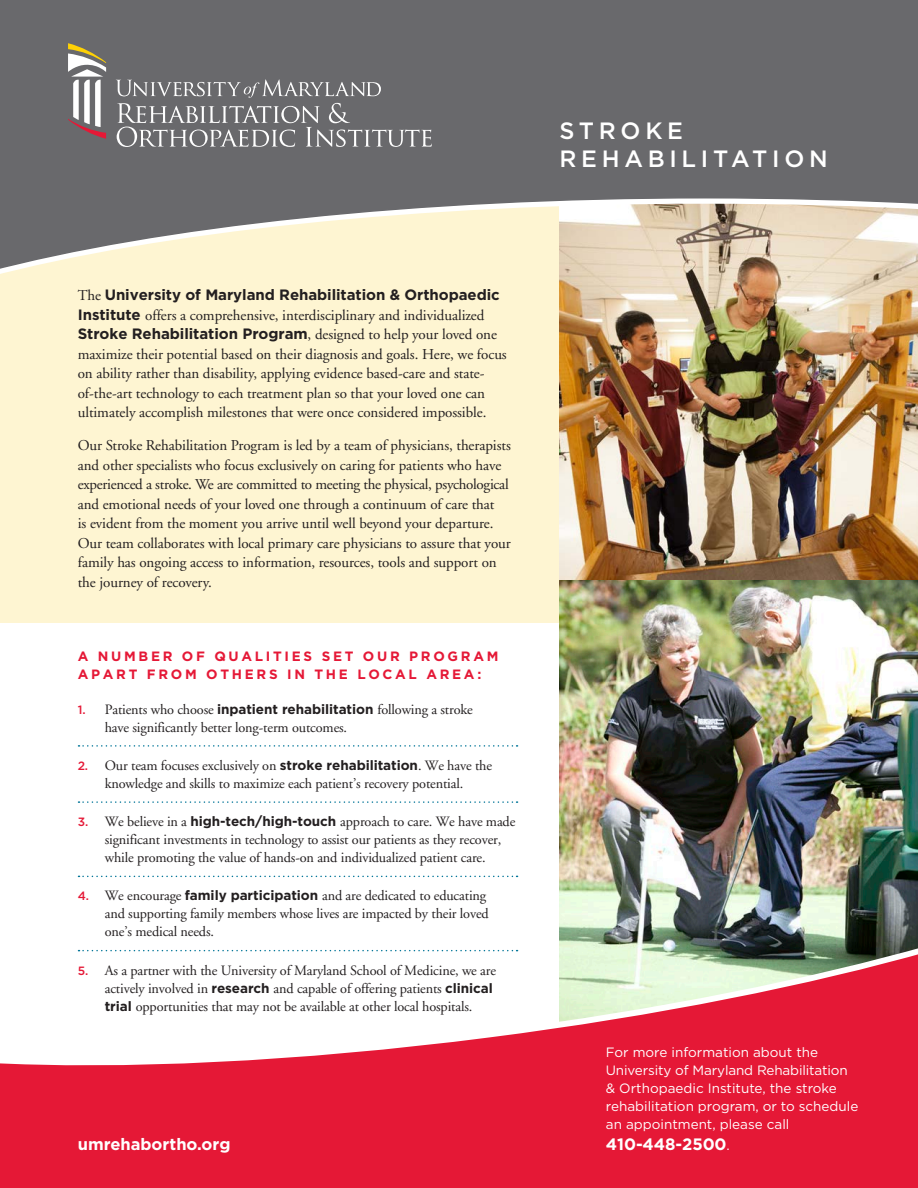
<style>
.page{position:relative;width:918px;height:1188px;background:#fff}
.page>*{position:absolute;margin:0;border:0;box-sizing:border-box;transform-origin:0 0}
.t1{font:500 23.55px/28.3px "Gotham";letter-spacing:.2em;color:#fff}
.t2{font:700 16.5px "Gotham";color:#fff}
.t3{font:15px/19.5px "Adobe Garamond";letter-spacing:-.005em;color:#231f20}
.t4{font:700 15px "Gotham";letter-spacing:-.005em;color:#231f20}
.t5{font:14.25px/18px "Adobe Garamond";letter-spacing:-.01em;color:#231f20}
.t6{font:13.5px/18px "Gotham";color:#fff}
.t7{font:700 13.5px/18px "Gotham";letter-spacing:.2em;color:#e51836}
.s1{font-family:"Adobe Garamond";font-weight:400}
.s2{font-family:"Gotham";font-weight:700}
.s3{font-family:"Gotham";font-weight:500;font-size:12px;color:#e51836}
.s4{font-family:"Gotham";font-weight:700;font-size:13.5px}
.s5{font-weight:400;font-size:13.5px}
</style>
<div class="page">
<div style="left:0;top:0;width:580px;height:622px;background:#fef5d2"></div>
<img style="left:559px;top:277px;width:359px;height:303px">
<img style="left:559px;top:580px;width:359px;height:365px">
<svg style="left:0;top:0;width:918px;height:273px"></svg>
<svg style="left:68px;top:43px;width:38px;height:96px"></svg>
<svg style="left:116px;top:79px;width:316px;height:68px"></svg>
<svg style="left:79px;top:745px;width:439px;height:2px"></svg>
<svg style="left:79px;top:801px;width:439px;height:2px"></svg>
<svg style="left:79px;top:876px;width:439px;height:1px"></svg>
<svg style="left:77px;top:945px;width:841px;height:6px"></svg>
<svg style="left:0;top:951px;width:918px;height:237px;fill:#e51836"></svg>
<h1 class="t1" style="left:559px;top:116px;width:270px">STROKE<br>REHABILITATION</h1>
<p class="t4" style="left:78px;top:285px;width:424px"><span class="s1">The</span> University of Maryland Rehabilitation &amp; Orthopaedic</p>
<p class="t3" style="left:78px;top:306px;width:408px"><span class="s2">Institute</span> offers a comprehensive, interdisciplinary and individualized</p>
<p class="t4" style="left:78px;top:324px;width:421px">Stroke Rehabilitation Program<span class="s1">, designed to help your loved one</span></p>
<p class="t3" style="left:78px;top:345px;width:431px">maximize their potential based on their diagnosis and goals. Here, we focus on ability rather than disability, applying evidence based-care and state&shy;of-the-art technology to each treatment plan so that your loved one can ultimately accomplish milestones that were once considered impossible.</p>
<p class="t3" style="left:78px;top:436px;width:435px">Our Stroke Rehabilitation Program is led by a team of physicians, therapists and other specialists who focus exclusively on caring for patients who have experienced a stroke. We are committed to meeting the physical, psychological and emotional needs of your loved one through a continuum of care that<br>is evident from the moment you arrive until well beyond your departure.<br>Our team collaborates with local primary care physicians to assure that your family has ongoing access to information, resources, tools and support on the journey of recovery.</p>
<p class="t7" style="left:78px;top:647px;width:422px">A NUMBER OF QUALITIES SET OUR PROGRAM<br>APART FROM OTHERS IN THE LOCAL AREA:</p>
<p class="t5" style="left:105px;top:700px;width:370px;text-indent:-27px"><span class="s3">1.</span> Patients who choose <span class="s4">inpatient rehabilitation</span> following a stroke have significantly better long-term outcomes.</p>
<p class="t5" style="left:78px;top:757px;width:416px;text-align:center"><span class="s3">2.</span> Our team focuses exclusively on <span class="s4">stroke rehabilitation</span>. We have the knowledge and skills to maximize each patient’s recovery potential.</p>
<p class="t5" style="left:105px;top:813px;width:412px;text-indent:-27px"><span class="s3">3.</span> We believe in a <span class="s4">high-tech/high-touch</span> approach to care. We have made significant investments in technology to assist our patients as they recover, while promoting the value of hands-on and individualized patient care.</p>
<p class="t5" style="left:105px;top:887px;width:386px;text-indent:-27px"><span class="s3">4.</span> We encourage <span class="s4">family participation</span> and are dedicated to educating and supporting family members whose lives are impacted by their loved one’s medical needs.</p>
<p class="t5" style="left:105px;top:961px;width:393px;text-indent:-27px"><span class="s3">5.</span> As a partner with the University of Maryland School of Medicine, we are actively involved in <span class="s4">research</span> and capable of offering patients <span class="s4">clinical trial</span> opportunities that may not be available at other local hospitals.</p>
<p class="t2" style="left:78px;top:1134px;width:154px">umrehabortho.org</p>
<p class="t6" style="left:606px;top:1043px;width:254px">For more information about the University of Maryland Rehabilitation &amp; Orthopaedic Institute, the stroke rehabilitation program, or to schedule an appointment, please call</p>
<p class="t2" style="left:606px;top:1134px;width:126px">410-448-2500<span class="s5">.</span></p>
</div>
